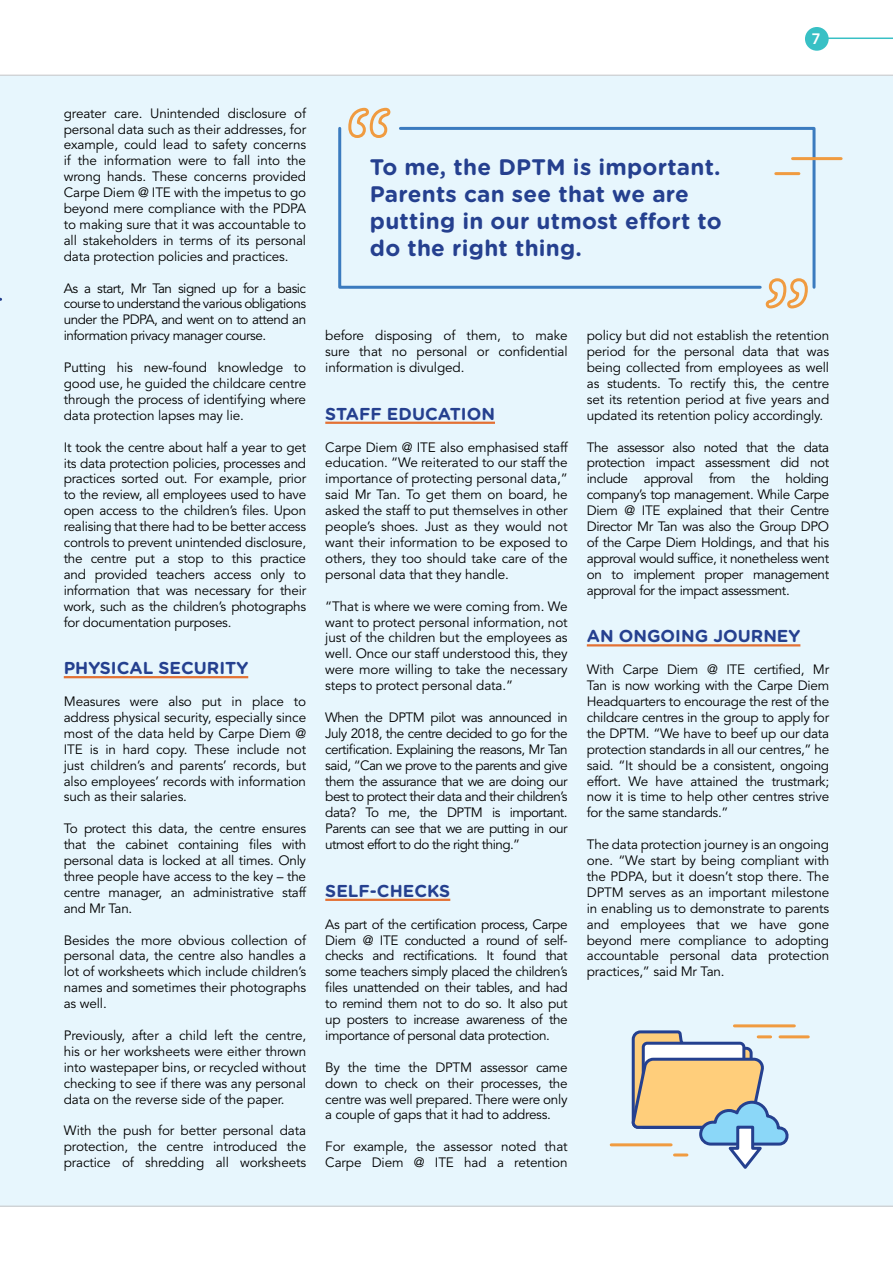
<style>
.page{position:relative;width:893px;height:1263px;background:#fff}
.page>*{position:absolute;margin:0;border:0;box-sizing:border-box;transform-origin:0 0}
.t1{font:700 22.5px/27px "Gotham Rounded";letter-spacing:.01em;color:#25408f}
.t2{font:700 17.25px "Gotham Rounded";color:#25408f}
.t3{font:800 15px "Avenir LT Std";color:#fff}
.t4{font:13.5px/15.9px "Avenir LT Std";letter-spacing:-.01em;color:#000;text-align:justify}
</style>
<div class="page">
<div style="left:0;top:76px;width:892px;height:1131px;background:#e7f6fd"></div>
<hr style="left:0;top:75px;width:892px;height:1px;background:#c9cacc">
<hr style="left:0;top:1205px;width:892px;height:2px;background:#c9cacc">
<svg style="left:348px;top:107px;width:43px;height:18px"></svg>
<svg style="left:765px;top:290px;width:43px;height:19px"></svg>
<svg style="left:338px;top:125px;width:59px;height:164px"></svg>
<svg style="left:397px;top:126px;width:420px;height:164px"></svg>
<hr style="left:792px;top:157px;width:49px;height:3px;background:#f09b40">
<hr style="left:776px;top:172px;width:23px;height:3px;background:#f09b40">
<hr style="left:734px;top:1024px;width:60px;height:3px;background:#f09b40">
<hr style="left:611px;top:1143px;width:60px;height:3px;background:#f09b40">
<hr style="left:780px;top:1035px;width:28px;height:3px;background:#f09b40">
<svg style="left:631px;top:1030px;width:158px;height:139px"></svg>
<hr style="left:64px;top:676px;width:184px;height:2px;background:#e37134">
<hr style="left:325px;top:422px;width:170px;height:2px;background:#e37134">
<hr style="left:325px;top:899px;width:125px;height:2px;background:#e37134">
<hr style="left:587px;top:644px;width:213px;height:2px;background:#e37134">
<div style="left:805px;top:27px;width:24px;height:24px;background:#38c0c5;border-radius:50%"></div>
<hr style="left:828px;top:38px;width:64px;height:1px;background:#38c0c5">
<p class="t3" style="left:812px;top:30px;width:10px">7</p>
<p class="t4" style="left:64px;top:105px;width:244px">greater care. Unintended disclosure of personal data such as their addresses, for example, could lead to safety concerns if the information were to fall into the wrong hands. These concerns provided Carpe Diem @ ITE with the impetus to go beyond mere compliance with the PDPA to making sure that it was accountable to all stakeholders in terms of its personal data protection policies and practices.</p>
<p class="t4" style="left:64px;top:280px;width:244px">As a start, Mr Tan signed up for a basic course to understand the various obligations under the PDPA, and went on to attend an information privacy manager course.</p>
<p class="t4" style="left:64px;top:360px;width:244px">Putting his new-found knowledge to good use, he guided the childcare centre through the process of identifying where data protection lapses may lie.</p>
<p class="t4" style="left:64px;top:439px;width:244px">It took the centre about half a year to get its data protection policies, processes and practices sorted out. For example, prior to the review, all employees used to have open access to the children’s files. Upon realising that there had to be better access controls to prevent unintended disclosure, the centre put a stop to this practice and provided teachers access only to information that was necessary for their work, such as the children’s photographs for documentation purposes.</p>
<p class="t2" style="left:64px;top:655px;width:186px">PHYSICAL SECURITY</p>
<p class="t4" style="left:64px;top:694px;width:244px">Measures were also put in place to address physical security, especially since most of the data held by Carpe Diem @ ITE is in hard copy. These include not just children’s and parents’ records, but also employees’ records with information such as their salaries.</p>
<p class="t4" style="left:64px;top:821px;width:244px">To protect this data, the centre ensures that the cabinet containing files with personal data is locked at all times. Only three people have access to the key – the centre manager, an administrative staff and Mr Tan.</p>
<p class="t4" style="left:64px;top:932px;width:244px">Besides the more obvious collection of personal data, the centre also handles a lot of worksheets which include children’s names and sometimes their photographs as well.</p>
<p class="t4" style="left:64px;top:1028px;width:244px">Previously, after a child left the centre, his or her worksheets were either thrown into wastepaper bins, or recycled without checking to see if there was any personal data on the reverse side of the paper.</p>
<p class="t4" style="left:64px;top:1123px;width:244px">With the push for better personal data protection, the centre introduced the practice of shredding all worksheets</p>
<h1 class="t1" style="left:370px;top:153px;width:353px">To me, the DPTM is important.<br>Parents can see that we are putting in our utmost effort to do the right thing.</h1>
<p class="t4" style="left:325px;top:328px;width:244px">before disposing of them, to make sure that no personal or confidential information is divulged.</p>
<p class="t2" style="left:325px;top:401px;width:171px">STAFF EDUCATION</p>
<p class="t4" style="left:325px;top:439px;width:244px">Carpe Diem @ ITE also emphasised staff education. “We reiterated to our staff the importance of protecting personal data,” said Mr Tan. To get them on board, he asked the staff to put themselves in other people’s shoes. Just as they would not want their information to be exposed to others, they too should take care of the personal data that they handle.</p>
<p class="t4" style="left:325px;top:598px;width:244px">“That is where we were coming from. We want to protect personal information, not just of the children but the employees as well. Once our staff understood this, they were more willing to take the necessary steps to protect personal data.”</p>
<p class="t4" style="left:325px;top:710px;width:244px">When the DPTM pilot was announced in July 2018, the centre decided to go for the certification. Explaining the reasons, Mr Tan said, “Can we prove to the parents and give them the assurance that we are doing our best to protect their data and their children’s data? To me, the DPTM is important.<br>Parents can see that we are putting in our utmost effort to do the right thing.”</p>
<p class="t2" style="left:325px;top:878px;width:126px">SELF-CHECKS</p>
<p class="t4" style="left:325px;top:916px;width:244px">As part of the certification process, Carpe Diem @ ITE conducted a round of self&shy;checks and rectifications. It found that some teachers simply placed the children’s files unattended on their tables, and had to remind them not to do so. It also put up posters to increase awareness of the importance of personal data protection.</p>
<p class="t4" style="left:325px;top:1059px;width:244px">By the time the DPTM assessor came down to check on their processes, the centre was well prepared. There were only a couple of gaps that it had to address.</p>
<p class="t4" style="left:325px;top:1139px;width:244px">For example, the assessor noted that<br>Carpe Diem @ ITE had a retention</p>
<p class="t4" style="left:587px;top:328px;width:244px">policy but did not establish the retention period for the personal data that was being collected from employees as well as students. To rectify this, the centre set its retention period at five years and updated its retention policy accordingly.</p>
<p class="t4" style="left:587px;top:439px;width:244px">The assessor also noted that the data protection impact assessment did not include approval from the holding company’s top management. While Carpe Diem @ ITE explained that their Centre Director Mr Tan was also the Group DPO of the Carpe Diem Holdings, and that his approval would suffice, it nonetheless went on to implement proper management approval for the impact assessment.</p>
<p class="t2" style="left:587px;top:624px;width:215px">AN ONGOING JOURNEY</p>
<p class="t4" style="left:587px;top:662px;width:244px">With Carpe Diem @ ITE certified, Mr Tan is now working with the Carpe Diem Headquarters to encourage the rest of the childcare centres in the group to apply for the DPTM. “We have to beef up our data protection standards in all our centres,” he said. “It should be a consistent, ongoing effort. We have attained the trustmark; now it is time to help other centres strive for the same standards.”</p>
<p class="t4" style="left:587px;top:837px;width:244px">The data protection journey is an ongoing one. “We start by being compliant with the PDPA, but it doesn’t stop there. The DPTM serves as an important milestone in enabling us to demonstrate to parents and employees that we have gone beyond mere compliance to adopting accountable personal data protection practices,” said Mr Tan.</p>
</div>
